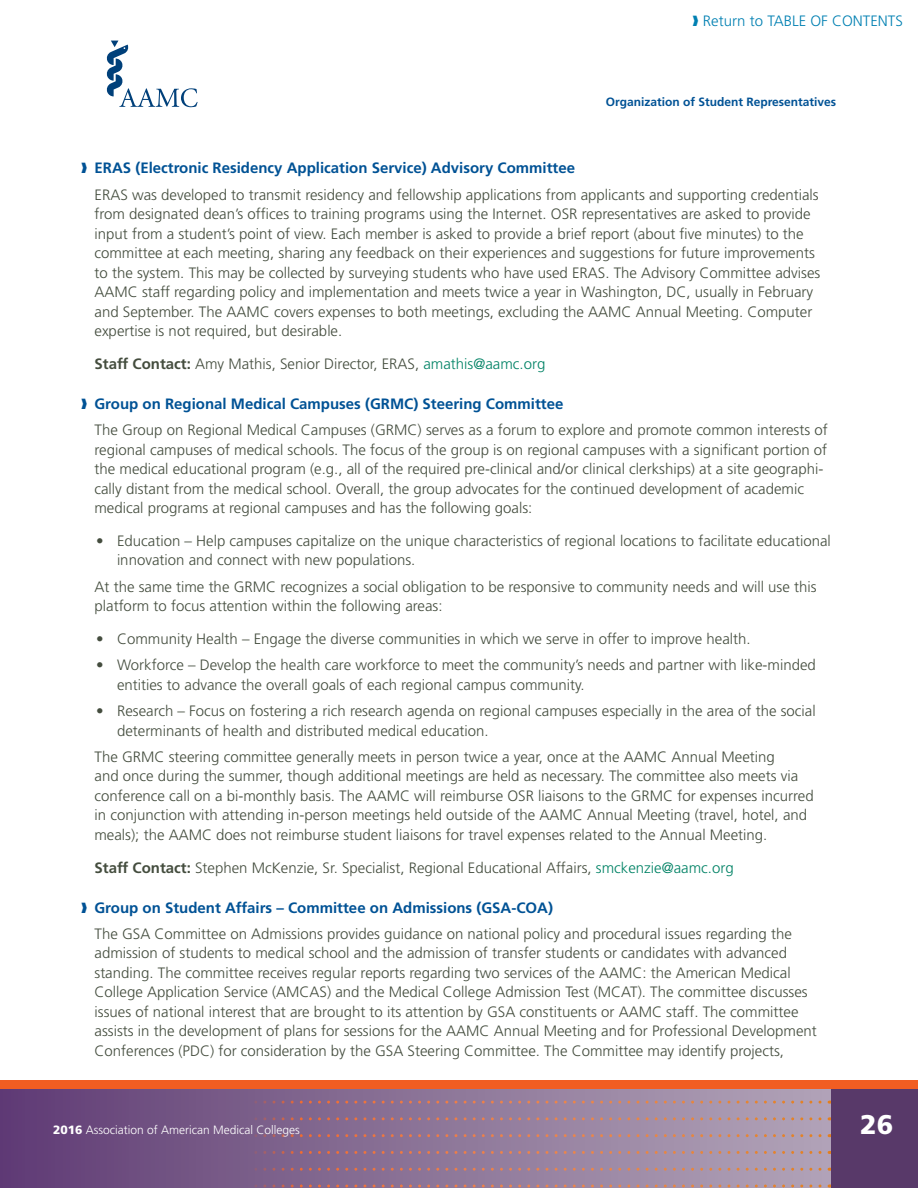
<style>
.page{position:relative;width:918px;height:1188px;background:#fff}
.page>*{position:absolute;margin:0;border:0;box-sizing:border-box;transform-origin:0 0}
.t1{font:900 27px "Frutiger";color:#fff}
.t2{font:300 15px/19.5px "Frutiger";color:#444d3e}
.t3{font:300 15px "Frutiger";color:#0080b2}
.t4{font:300 12px "Frutiger";color:#fff}
.t5{font:700 12px "Frutiger";color:#005295}
.s1{color:#005295}
.s2{font-weight:700;color:#005295}
.s3{font-weight:700}
.s4{color:#008265}
.s5{font-weight:900}
</style>
<div class="page">
<div style="left:0;top:1084px;width:918px;height:104px;background:#583969"></div>
<div style="left:0;top:1082px;width:831px;height:106px;background:linear-gradient(to right,#613d75,#b4a6b7)"></div>
<svg style="left:229px;top:1151px;width:591px;height:3px;background:#a77e89"></svg>
<svg style="left:229px;top:1184px;width:591px;height:3px;background:#a57e8b"></svg>
<svg style="left:229px;top:1117px;width:591px;height:3px;background:#a67e8a"></svg>
<svg style="left:229px;top:1168px;width:591px;height:3px;background:#a67e8a"></svg>
<svg style="left:229px;top:1101px;width:591px;height:3px;background:#a67e8a"></svg>
<svg style="left:229px;top:1134px;width:591px;height:3px;background:#a67e89"></svg>
<svg style="left:106px;top:41px;width:92px;height:66px"></svg>
<div style="left:0;top:1080px;width:918px;height:9px;background:#f15d22"></div>
<p class="t3" style="left:693px;top:13px;width:212px">❱ Return to TABLE OF CONTENTS</p>
<p class="t5" style="left:606px;top:95px;width:232px">Organization of Student Representatives</p>
<p class="t2" style="left:95px;top:155px;width:726px;line-height:26.2px;text-indent:-14px"><span class="s1">❱</span> <span class="s2">ERAS (Electronic Residency Application Service) Advisory Committee<br></span>ERAS was developed to transmit residency and fellowship applications from applicants and supporting credentials</p>
<p class="t2" style="left:95px;top:204px;width:727px">from designated dean’s offices to training programs using the Internet. OSR representatives are asked to provide input from a student’s point of view. Each member is asked to provide a brief report (about five minutes) to the committee at each meeting, sharing any feedback on their experiences and suggestions for future improvements to the system. This may be collected by surveying students who have used ERAS. The Advisory Committee advises AAMC staff regarding policy and implementation and meets twice a year in Washington, DC, usually in February and September. The AAMC covers expenses to both meetings, excluding the AAMC Annual Meeting. Computer expertise is not required, but desirable.</p>
<p class="t2" style="left:95px;top:354px;width:452px"><span class="s3">Staff Contact:</span> Amy Mathis, Senior Director, ERAS, <span class="s4">amathis@aamc.org</span></p>
<p class="t2" style="left:95px;top:391px;width:735px;line-height:26.2px;text-indent:-14px"><span class="s1">❱</span> <span class="s2">Group on Regional Medical Campuses (GRMC) Steering Committee<br></span>The Group on Regional Medical Campuses (GRMC) serves as a forum to explore and promote common interests of</p>
<p class="t2" style="left:95px;top:440px;width:734px">regional campuses of medical schools. The focus of the group is on regional campuses with a significant portion of the medical educational program (e.g., all of the required pre-clinical and/or clinical clerkships) at a site geographi&shy;cally distant from the medical school. Overall, the group advocates for the continued development of academic medical programs at regional campuses and has the following goals:</p>
<p class="t2" style="left:117px;top:531px;width:715px;text-indent:-21px">• Education – Help campuses capitalize on the unique characteristics of regional locations to facilitate educational innovation and connect with new populations.</p>
<p class="t2" style="left:95px;top:577px;width:724px">At the same time the GRMC recognizes a social obligation to be responsive to community needs and will use this platform to focus attention within the following areas:</p>
<p class="t2" style="left:96px;top:630px;width:656px">• Community Health – Engage the diverse communities in which we serve in offer to improve health.</p>
<p class="t2" style="left:117px;top:656px;width:700px;text-indent:-21px">• Workforce – Develop the health care workforce to meet the community’s needs and partner with like-minded entities to advance the overall goals of each regional campus community.</p>
<p class="t2" style="left:117px;top:702px;width:700px;text-indent:-21px">• Research – Focus on fostering a rich research agenda on regional campuses especially in the area of the social determinants of health and distributed medical education.</p>
<p class="t2" style="left:95px;top:747px;width:721px">The GRMC steering committee generally meets in person twice a year, once at the AAMC Annual Meeting<br>and once during the summer, though additional meetings are held as necessary. The committee also meets via conference call on a bi-monthly basis. The AAMC will reimburse OSR liaisons to the GRMC for expenses incurred in conjunction with attending in-person meetings held outside of the AAMC Annual Meeting (travel, hotel, and meals); the AAMC does not reimburse student liaisons for travel expenses related to the Annual Meeting.</p>
<p class="t2" style="left:95px;top:858px;width:641px"><span class="s3">Staff Contact:</span> Stephen McKenzie, Sr. Specialist, Regional Educational Affairs, <span class="s4">smckenzie@aamc.org</span></p>
<p class="t2" style="left:95px;top:895px;width:699px;line-height:26.2px;text-indent:-14px"><span class="s1">❱</span> <span class="s2">Group on Student Affairs – Committee on Admissions (GSA-COA)<br></span>The GSA Committee on Admissions provides guidance on national policy and procedural issues regarding the</p>
<p class="t2" style="left:95px;top:944px;width:724px">admission of students to medical school and the admission of transfer students or candidates with advanced standing. The committee receives regular reports regarding two services of the AAMC: the American Medical College Application Service (AMCAS) and the Medical College Admission Test (MCAT). The committee discusses issues of national interest that are brought to its attention by GSA constituents or AAMC staff. The committee assists in the development of plans for sessions for the AAMC Annual Meeting and for Professional Development Conferences (PDC) for consideration by the GSA Steering Committee. The Committee may identify projects,</p>
<p class="t4" style="left:53px;top:1123px;width:248px"><span class="s5">2016</span> Association of American Medical Colleges</p>
<h1 class="t1" style="left:860px;top:1108px;width:35px">26</h1>
</div>
